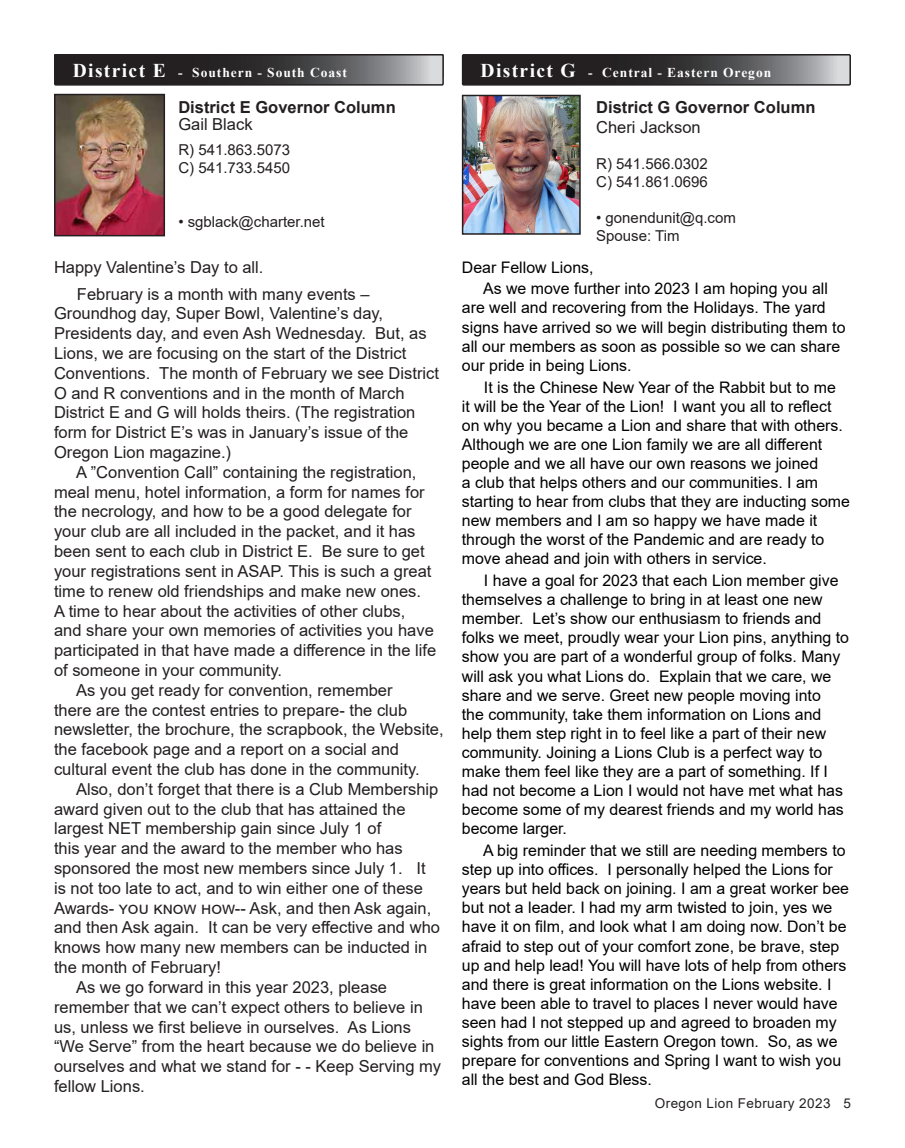
<style>
.page{position:relative;width:905px;height:1148px;background:#fff}
.page>*{position:absolute;margin:0;border:0;box-sizing:border-box;transform-origin:0 0}
.body{font:16.5px/19.8px "Arial";color:#231f20}
.t1{font:700 16.5px "Arial";color:#231f20}
.t2{font:15.9px/19px "Arial";color:#000}
.body-2{font:15px "Arial";color:#231f20}
.t3{font:700 13.5px "Times New Roman";letter-spacing:.07em;color:#fff}
.t4{font:13.5px "Arial";letter-spacing:.03em;color:#231f20}
.s1{font-size:19.5px}
</style>
<div class="page">
<svg style="left:54px;top:54px;width:390px;height:32px;background:#474546"></svg>
<svg style="left:461px;top:54px;width:390px;height:32px;background:#484648"></svg>
<img style="left:57px;top:97px;width:105px;height:136px">
<div style="left:54px;top:94px;width:111px;height:142px;border:2px solid #231f20"></div>
<img style="left:465px;top:98px;width:112px;height:134px">
<div style="left:462px;top:95px;width:118px;height:140px;border:2px solid #231f20"></div>
<p class="t3" style="left:73px;top:63px;width:275px"><span class="s1">District E</span> - Southern - South Coast</p>
<p class="t3" style="left:480px;top:63px;width:292px"><span class="s1">District G</span> - Central - Eastern Oregon</p>
<p class="t1" style="left:178px;top:95px;width:219px">District E Governor Column</p>
<p class="body" style="left:178px;top:115px;width:76px">Gail Black</p>
<p class="body-2" style="left:178px;top:140px;width:113px">R) 541.863.5073</p>
<p class="body-2" style="left:178px;top:158px;width:113px">C) 541.733.5450</p>
<p class="body-2" style="left:178px;top:212px;width:148px">• sgblack@charter.net</p>
<p class="body" style="left:54px;top:257px;width:211px">Happy Valentine’s Day to all.</p>
<p class="body" style="left:54px;top:284px;width:386px;text-indent:23px">February is a month with many events – Groundhog day, Super Bowl, Valentine’s day, Presidents day, and even Ash Wednesday. But, as Lions, we are focusing on the start of the District Conventions. The month of February we see District O and R conventions and in the month of March District E and G will holds theirs. (The registration form for District E’s was in January’s issue of the Oregon Lion magazine.)</p>
<p class="body" style="left:54px;top:462px;width:384px;text-indent:22px">A ”Convention Call” containing the registration, meal menu, hotel information, a form for names for the necrology, and how to be a good delegate for your club are all included in the packet, and it has been sent to each club in District E. Be sure to get your registrations sent in ASAP. This is such a great time to renew old friendships and make new ones.<br>A time to hear about the activities of other clubs, and share your own memories of activities you have participated in that have made a difference in the life of someone in your community.</p>
<p class="body" style="left:54px;top:680px;width:391px;text-indent:22px">As you get ready for convention, remember<br>there are the contest entries to prepare- the club newsletter, the brochure, the scrapbook, the Website, the facebook page and a report on a social and cultural event the club has done in the community.</p>
<p class="body" style="left:54px;top:779px;width:387px;text-indent:22px">Also, don’t forget that there is a Club Membership award given out to the club that has attained the largest NET membership gain since July 1 of<br>this year and the award to the member who has sponsored the most new members since July 1. It is not too late to act, and to win either one of these Awards- you know how-- Ask, and then Ask again, and then Ask again. It can be very effective and who knows how many new members can be inducted in the month of February!</p>
<p class="body" style="left:54px;top:977px;width:388px;text-indent:22px">As we go forward in this year 2023, please remember that we can’t expect others to believe in us, unless we first believe in ourselves. As Lions “We Serve” from the heart because we do believe in ourselves and what we stand for - - Keep Serving my fellow Lions.</p>
<p class="t1" style="left:596px;top:96px;width:221px">District G Governor Column</p>
<p class="body" style="left:596px;top:117px;width:106px">Cheri Jackson</p>
<p class="body-2" style="left:596px;top:153px;width:113px">R) 541.566.0302</p>
<p class="body-2" style="left:596px;top:171px;width:113px">C) 541.861.0696</p>
<p class="body-2" style="left:596px;top:207px;width:141px">• gonendunit@q.com</p>
<p class="body-2" style="left:596px;top:225px;width:85px">Spouse: Tim</p>
<p class="t2" style="left:462px;top:257px;width:133px">Dear Fellow Lions,</p>
<p class="t2" style="left:462px;top:279px;width:385px;text-indent:21px">As we move further into 2023 I am hoping you all are well and recovering from the Holidays. The yard signs have arrived so we will begin distributing them to all our members as soon as possible so we can share our pride in being Lions.</p>
<p class="t2" style="left:462px;top:377px;width:389px;text-indent:22px">It is the Chinese New Year of the Rabbit but to me<br>it will be the Year of the Lion! I want you all to reflect on why you became a Lion and share that with others.<br>Although we are one Lion family we are all different people and we all have our own reasons we joined<br>a club that helps others and our communities. I am starting to hear from clubs that they are inducting some new members and I am so happy we have made it through the worst of the Pandemic and are ready to move ahead and join with others in service.</p>
<p class="t2" style="left:462px;top:571px;width:389px;text-indent:22px">I have a goal for 2023 that each Lion member give themselves a challenge to bring in at least one new member. Let’s show our enthusiasm to friends and folks we meet, proudly wear your Lion pins, anything to show you are part of a wonderful group of folks. Many will ask you what Lions do. Explain that we care, we share and we serve. Greet new people moving into<br>the community, take them information on Lions and help them step right in to feel like a part of their new community. Joining a Lions Club is a perfect way to make them feel like they are a part of something. If I had not become a Lion I would not have met what has become some of my dearest friends and my world has become larger.</p>
<p class="t2" style="left:462px;top:840px;width:389px;text-indent:21px">A big reminder that we still are needing members to step up into offices. I personally helped the Lions for years but held back on joining. I am a great worker bee but not a leader. I had my arm twisted to join, yes we have it on film, and look what I am doing now. Don’t be afraid to step out of your comfort zone, be brave, step up and help lead! You will have lots of help from others and there is great information on the Lions website. I have been able to travel to places I never would have seen had I not stepped up and agreed to broaden my sights from our little Eastern Oregon town. So, as we prepare for conventions and Spring I want to wish you all the best and God Bless.</p>
<p class="t4" style="left:655px;top:1094px;width:197px">Oregon Lion February 2023 5</p>
</div>
